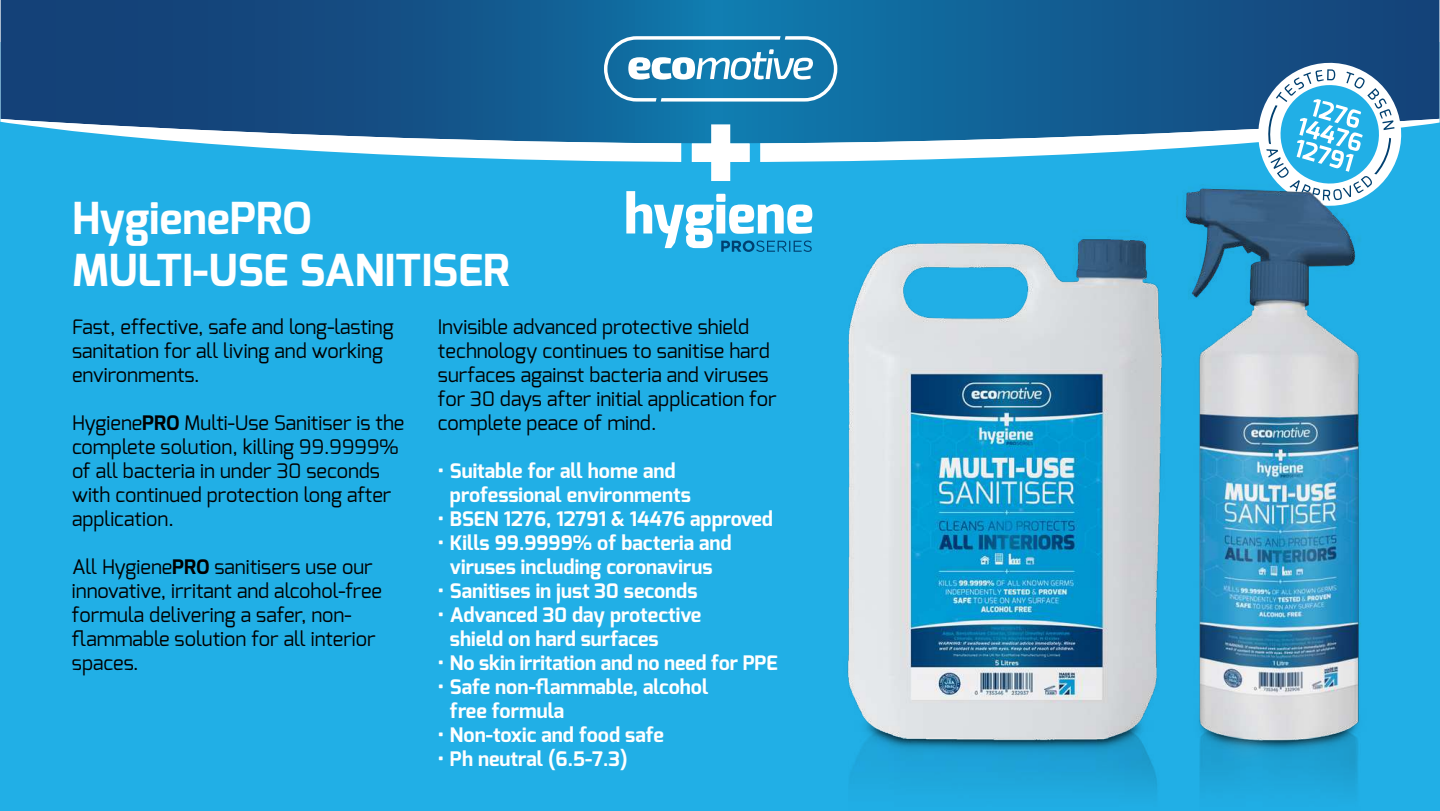
<style>
.page{position:relative;width:1440px;height:811px;background:#fff}
.page>*{position:absolute;margin:0;border:0;box-sizing:border-box;transform-origin:0 0}
.t1{font:700 44px/52.8px "Exo";color:#fff}
.t2{font:20px/24px "Exo";color:#000}
.t3{font:700 20px/24px "Exo";color:#fff}
.s1{font-weight:700}
</style>
<div class="page">
<div style="left:0;top:43px;width:1440px;height:768px;background:#21afe6"></div>
<svg style="left:200px;top:143px;width:1047px;height:19px;fill:#fff"></svg>
<svg style="left:0;top:0;width:1440px;height:143px;background:#1c5e91"></svg>
<svg style="left:604px;top:36px;width:233px;height:66px;background:#4e99bf"></svg>
<svg style="left:626px;top:114px;width:186px;height:138px"></svg>
<svg style="left:1250px;top:55px;width:159px;height:106px"></svg>
<img style="left:833px;top:161px;width:563px;height:631px">
<h1 class="t1" style="left:72px;top:194px;width:439px">HygienePRO<br>MULTI-USE SANITISER</h1>
<p class="t2" style="left:72px;top:316px;width:323px">Fast, effective, safe and long-lasting sanitation for all living and working environments.</p>
<p class="t2" style="left:72px;top:412px;width:334px">Hygiene<span class="s1">PRO</span> Multi-Use Sanitiser is the complete solution, killing 99.9999% of all bacteria in under 30 seconds with continued protection long after application.</p>
<p class="t2" style="left:72px;top:556px;width:312px">All Hygiene<span class="s1">PRO</span> sanitisers use our innovative, irritant and alcohol-free formula delivering a safer, non&shy;flammable solution for all interior spaces.</p>
<p class="t2" style="left:438px;top:316px;width:340px">Invisible advanced protective shield technology continues to sanitise hard surfaces against bacteria and viruses for 30 days after initial application for complete peace of mind.</p>
<p class="t3" style="left:450px;top:460px;width:242px;text-indent:-12px">• Suitable for all home and professional environments</p>
<p class="t3" style="left:438px;top:508px;width:337px">• BSEN 1276, 12791 &amp; 14476 approved</p>
<p class="t3" style="left:438px;top:532px;width:295px;text-align:center">• Kills 99.9999% of bacteria and viruses including coronavirus</p>
<p class="t3" style="left:438px;top:580px;width:261px">• Sanitises in just 30 seconds</p>
<p class="t3" style="left:450px;top:604px;width:253px;text-indent:-12px">• Advanced 30 day protective shield on hard surfaces</p>
<p class="t3" style="left:438px;top:652px;width:341px">• No skin irritation and no need for PPE</p>
<p class="t3" style="left:450px;top:676px;width:260px;text-indent:-12px">• Safe non-flammable, alcohol free formula</p>
<p class="t3" style="left:438px;top:724px;width:227px">• Non-toxic and food safe</p>
<p class="t3" style="left:438px;top:748px;width:191px">• Ph neutral (6.5-7.3)</p>
</div>
